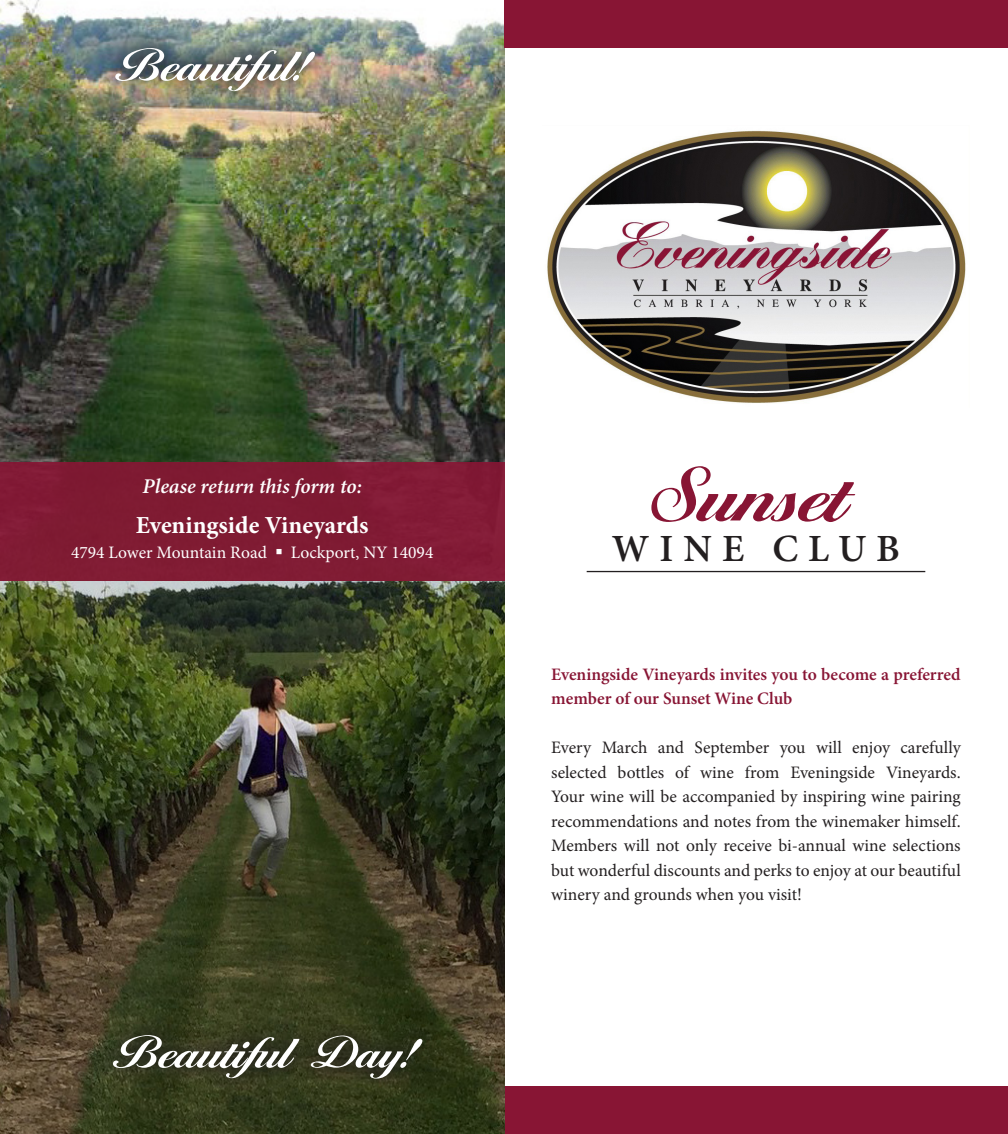
<style>
.page{position:relative;width:1008px;height:1134px;background:#fff}
.page>*{position:absolute;margin:0;border:0;box-sizing:border-box;transform-origin:0 0}
.t1{font:700 105px "Dianna";color:#881534}
.t2{font:700 63px "Dianna";color:#fff}
.t3{font:600 38.5px "Minion Pro";letter-spacing:.26em;color:#231f20}
.t4{font:700 24.5px "Minion Pro";color:#fff}
.t5{font:italic 600 21px "Minion Pro";color:#fff}
.t6{font:17.5px/24.5px "Minion Pro";color:#231f20;text-align:justify}
.t7{font:600 17.5px/24.5px "Minion Pro";letter-spacing:-.005em;color:#881534}
.t8{font:17.5px "Minion Pro";color:#fff}
</style>
<div class="page">
<img style="left:0;top:0;width:505px;height:1134px">
<img style="left:547px;top:130px;width:419px;height:273px">
<hr style="left:587px;top:571px;width:338px;height:1px;background:#231f20">
<div style="left:504px;top:1087px;width:504px;height:47px;background:#881534"></div>
<div style="left:504px;top:0;width:504px;height:47px;background:#881534"></div>
<div style="left:95px;top:27px;width:241px;height:85px;background:#231f20;opacity:.75"></div>
<div style="left:92px;top:1014px;width:351px;height:86px;background:#231f20;opacity:.75"></div>
<div style="left:0;top:463px;width:505px;height:118px;background:#801b33"></div>
<p class="t2" style="left:119px;top:27px;width:193px">Beautiful!</p>
<p class="t5" style="left:143px;top:474px;width:221px">Please return this form to:</p>
<p class="t4" style="left:136px;top:508px;width:234px">Eveningside Vineyards</p>
<p class="t8" style="left:71px;top:541px;width:364px">4794 Lower Mountain Road ▪ Lockport, NY 14094</p>
<p class="t2" style="left:117px;top:1014px;width:303px">Beautiful Day!</p>
<p class="t1" style="left:657px;top:432px;width:200px">Sunset</p>
<p class="t3" style="left:612px;top:525px;width:290px">WINE CLUB</p>
<p class="t7" style="left:551px;top:662px;width:411px">Eveningside Vineyards invites you to become a preferred member of our Sunset Wine Club</p>
<p class="t6" style="left:551px;top:735px;width:411px">Every March and September you will enjoy carefully selected bottles of wine from Eveningside Vineyards.<br>Your wine will be accompanied by inspiring wine pairing recommendations and notes from the winemaker himself.<br>Members will not only receive bi-annual wine selections but wonderful discounts and perks to enjoy at our beautiful winery and grounds when you visit!</p>
</div>
